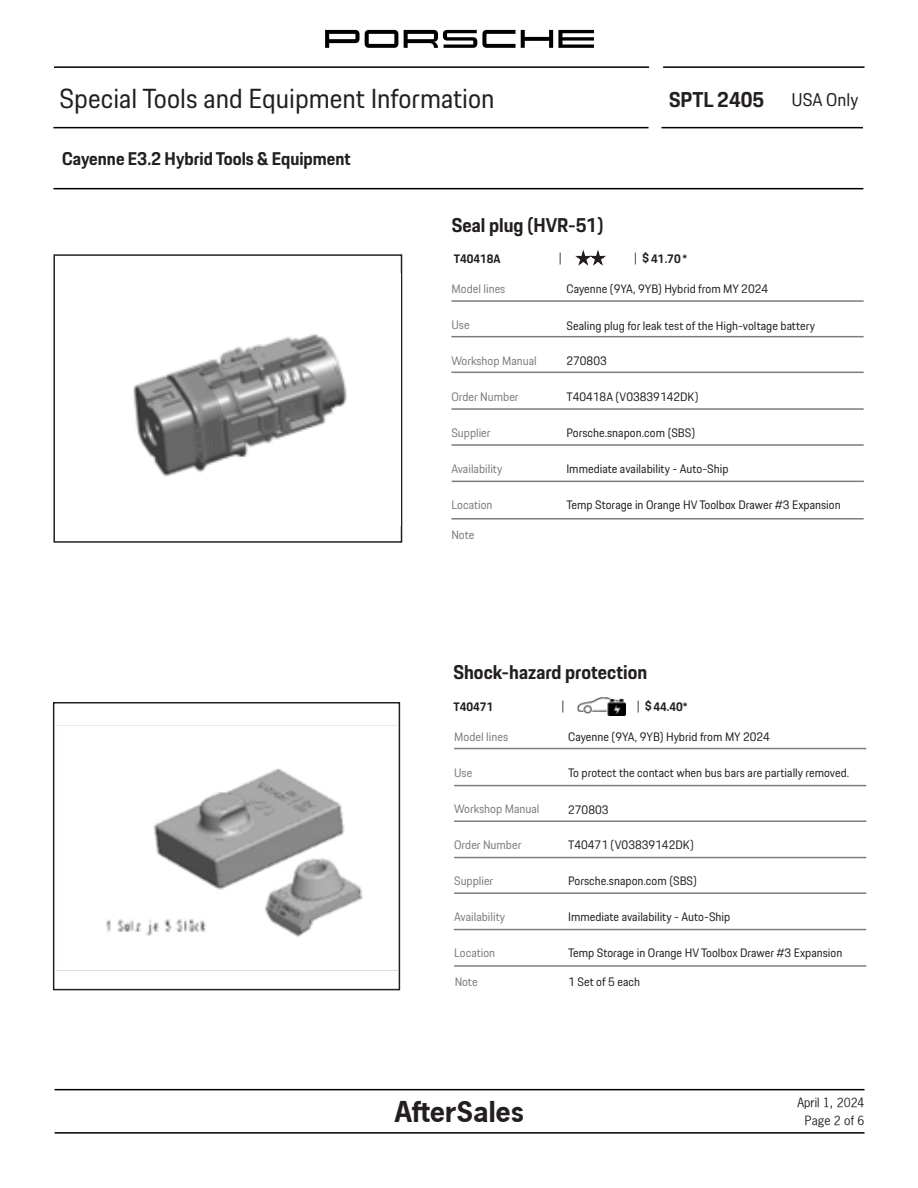
<style>
.page{position:relative;width:918px;height:1188px;background:#fff}
.page>*{position:absolute;margin:0;border:0;box-sizing:border-box;transform-origin:0 0}
.t1{font:27px "Porsche Next";color:#231f20}
.t2{font:700 27px "Porsche News Gothic";color:#231f20}
.t3{font:700 21px "Porsche Next";color:#231f20}
.t4{font:700 19.5px "Porsche Next";color:#231f20}
.t5{font:700 18px "Porsche Next";color:#231f20}
.t6{font:18px "Porsche Next";color:#231f20}
.t7{font:12px "Porsche Next";color:#231f20}
.t8{font:12px "Porsche Next";color:#7a7c7f}
.t9{font:700 12px "Porsche Next";color:#231f20}
.t10{font:12px/18px "Porsche News Gothic";color:#231f20;text-align:right}
.s1{font-weight:700}
.s2{font-weight:400}
</style>
<div class="page">
<hr style="left:55px;top:1089px;width:810px;height:1px;background:#000">
<hr style="left:55px;top:1132px;width:810px;height:2px;background:#000">
<svg style="left:325px;top:30px;width:269px;height:18px"></svg>
<hr style="left:54px;top:66px;width:595px;height:2px;background:#000">
<hr style="left:53px;top:188px;width:810px;height:1px;background:#000">
<hr style="left:663px;top:66px;width:202px;height:2px;background:#000">
<hr style="left:53px;top:127px;width:596px;height:1px;background:#000">
<hr style="left:662px;top:127px;width:201px;height:1px;background:#000">
<hr style="left:451px;top:300px;width:413px;height:2px;background:#7a7c7f">
<hr style="left:451px;top:336px;width:413px;height:1px;background:#7a7c7f">
<hr style="left:451px;top:372px;width:413px;height:1px;background:#7a7c7f">
<hr style="left:451px;top:408px;width:413px;height:2px;background:#7a7c7f">
<hr style="left:451px;top:444px;width:413px;height:2px;background:#7a7c7f">
<hr style="left:451px;top:518px;width:413px;height:2px;background:#7a7c7f">
<hr style="left:454px;top:748px;width:412px;height:1px;background:#7a7c7f">
<hr style="left:454px;top:785px;width:412px;height:1px;background:#7a7c7f">
<hr style="left:454px;top:820px;width:412px;height:2px;background:#7a7c7f">
<hr style="left:454px;top:857px;width:412px;height:1px;background:#7a7c7f">
<hr style="left:454px;top:892px;width:412px;height:2px;background:#7a7c7f">
<hr style="left:454px;top:965px;width:412px;height:2px;background:#7a7c7f">
<hr style="left:452px;top:481px;width:412px;height:1px;background:#7a7c7f">
<hr style="left:454px;top:929px;width:412px;height:1px;background:#7a7c7f">
<div style="left:53px;top:254px;width:349px;height:289px;border:2px solid #231f20"></div>
<div style="left:53px;top:702px;width:347px;height:288px;border:2px solid #231f20"></div>
<img style="left:56px;top:725px;width:341px;height:246px">
<img style="left:577px;top:697px;width:48px;height:18px">
<img style="left:133px;top:273px;width:268px;height:253px">
<svg style="left:575px;top:250px;width:31px;height:16px"></svg>
<h1 class="t1" style="left:59px;top:80px;width:437px">Special Tools and Equipment Information</h1>
<h3 class="t6" style="left:792px;top:88px;width:68px">USA Only</h3>
<h2 class="t3" style="left:669px;top:86px;width:97px">SPTL 2405</h2>
<h3 class="t5" style="left:62px;top:147px;width:290px">Cayenne E3.2 Hybrid Tools &amp; Equipment</h3>
<p class="t4" style="left:452px;top:212px;width:154px">Seal plug (HVR-51)</p>
<p class="t7" style="left:559px;top:249px;width:5px">|</p>
<p class="t7" style="left:634px;top:249px;width:17px">| <span class="s1">$</span></p>
<p class="t9" style="left:454px;top:251px;width:49px">T40418A</p>
<p class="t9" style="left:651px;top:251px;width:37px">41.70 *</p>
<p class="t8" style="left:451px;top:281px;width:56px">Model lines</p>
<p class="t8" style="left:451px;top:317px;width:20px">Use</p>
<p class="t8" style="left:451px;top:353px;width:87px">Workshop Manual</p>
<p class="t8" style="left:451px;top:389px;width:69px">Order Number</p>
<p class="t8" style="left:451px;top:425px;width:41px">Supplier</p>
<p class="t8" style="left:451px;top:461px;width:53px">Availability</p>
<p class="t8" style="left:451px;top:497px;width:43px">Location</p>
<p class="t8" style="left:451px;top:527px;width:24px">Note</p>
<p class="t7" style="left:566px;top:281px;width:203px">Cayenne (9YA, 9YB) Hybrid from MY 2024</p>
<p class="t7" style="left:566px;top:318px;width:250px">Sealing plug for leak test of the High-voltage battery</p>
<p class="t7" style="left:566px;top:352px;width:42px">270803</p>
<p class="t7" style="left:566px;top:389px;width:134px">T40418A (V03839142DK)</p>
<p class="t7" style="left:566px;top:424px;width:130px">Porsche.snapon.com (SBS)</p>
<p class="t7" style="left:566px;top:460px;width:163px">Immediate availability - Auto-Ship</p>
<p class="t7" style="left:566px;top:497px;width:276px">Temp Storage in Orange HV Toolbox Drawer #3 Expansion</p>
<p class="t4" style="left:453px;top:659px;width:195px">Shock-hazard protection</p>
<p class="t9" style="left:453px;top:698px;width:41px">T40471</p>
<p class="t7" style="left:568px;top:729px;width:203px">Cayenne (9YA, 9YB) Hybrid from MY 2024</p>
<p class="t7" style="left:568px;top:765px;width:283px">To protect the contact when bus bars are partially removed.</p>
<p class="t7" style="left:568px;top:801px;width:42px">270803</p>
<p class="t7" style="left:568px;top:837px;width:127px">T40471 (V03839142DK)</p>
<p class="t7" style="left:568px;top:873px;width:130px">Porsche.snapon.com (SBS)</p>
<p class="t7" style="left:568px;top:909px;width:163px">Immediate availability - Auto-Ship</p>
<p class="t7" style="left:568px;top:945px;width:276px">Temp Storage in Orange HV Toolbox Drawer #3 Expansion</p>
<p class="t7" style="left:568px;top:974px;width:73px">1 Set of 5 each</p>
<p class="t7" style="left:561px;top:698px;width:5px">|</p>
<p class="t9" style="left:636px;top:698px;width:53px"><span class="s2">|</span> $44.40*</p>
<p class="t8" style="left:454px;top:729px;width:56px">Model lines</p>
<p class="t8" style="left:454px;top:765px;width:20px">Use</p>
<p class="t8" style="left:454px;top:801px;width:87px">Workshop Manual</p>
<p class="t8" style="left:454px;top:837px;width:69px">Order Number</p>
<p class="t8" style="left:454px;top:873px;width:41px">Supplier</p>
<p class="t8" style="left:454px;top:909px;width:53px">Availability</p>
<p class="t8" style="left:454px;top:945px;width:43px">Location</p>
<p class="t8" style="left:455px;top:974px;width:24px">Note</p>
<h1 class="t2" style="left:395px;top:1094px;width:131px">AfterSales</h1>
<p class="t10" style="left:798px;top:1093px;width:69px">April 1, 2024<br>Page 2 of 6</p>
</div>
